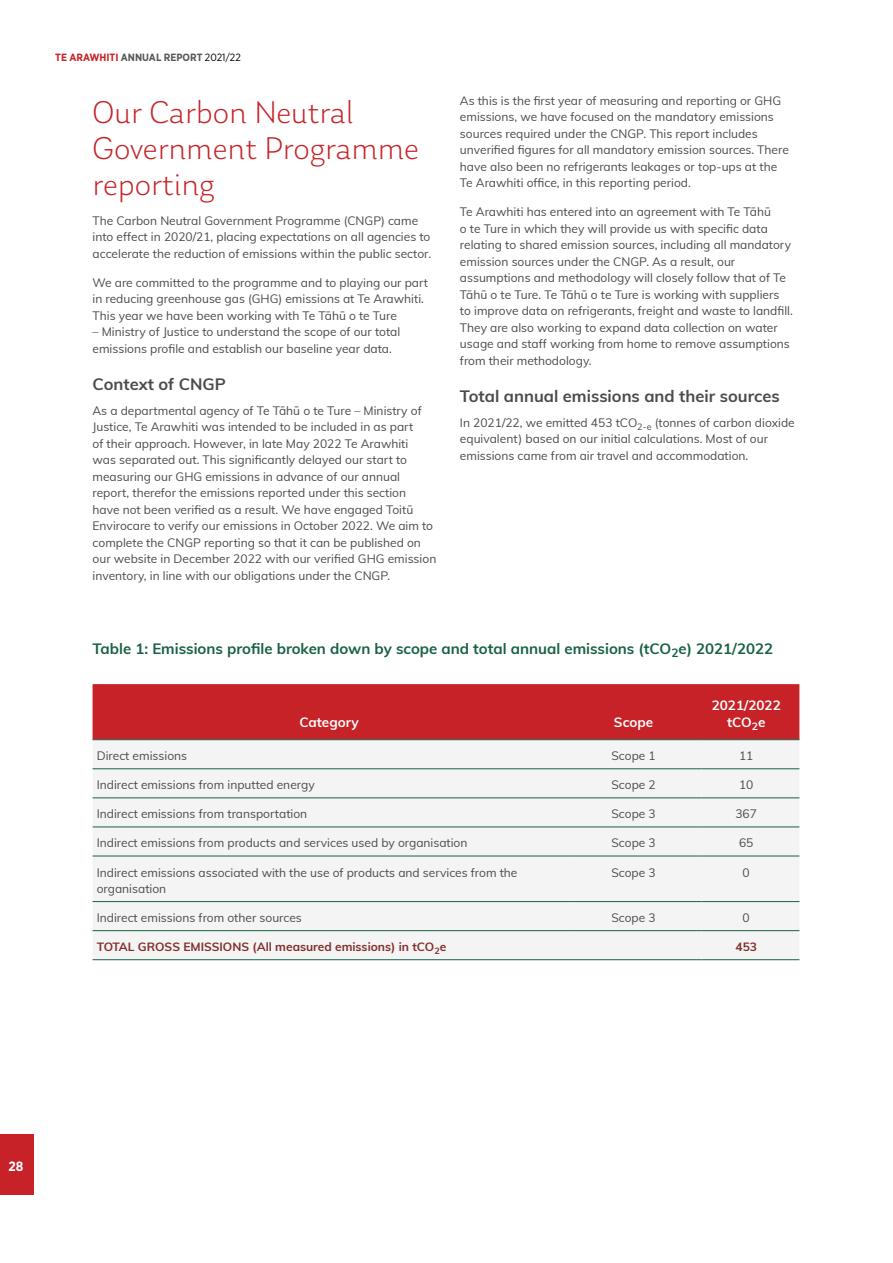
<style>
.page{position:relative;width:893px;height:1263px;background:#fff}
.page>*{position:absolute;margin:0;border:0;box-sizing:border-box;transform-origin:0 0}
.t1{font:300 33px/36px "Laca";color:#c62227}
.t2{font:700 16.5px "Muli";color:#4a4a49}
.t3{font:700 15px "Muli";color:#186143}
.t4{font:700 13.5px/16.5px "Muli";color:#fff;text-align:center}
.t5{font:700 13.5px "Gotham Narrow";color:#fff}
.t6{font:12px/16.5px "Muli";color:#4a4a49}
.t7{font:700 12px "Muli";color:#822e29}
.t8{font:700 10.5px "Gotham Narrow";color:#575756}
.s1{color:#c62227}
.s2{font-weight:400;color:#000}
</style>
<div class="page">
<div style="left:93px;top:684px;width:706px;height:55px;background:#c62227"></div>
<div style="left:93px;top:740px;width:706px;height:219px;background:#f4f4f5"></div>
<hr style="left:93px;top:739px;width:481px;height:1px;background:#186143">
<hr style="left:574px;top:739px;width:128px;height:1px;background:#186143">
<hr style="left:702px;top:739px;width:97px;height:1px;background:#186143">
<hr style="left:93px;top:768px;width:481px;height:1px;background:#186143">
<hr style="left:574px;top:768px;width:128px;height:1px;background:#186143">
<hr style="left:702px;top:768px;width:97px;height:1px;background:#186143">
<hr style="left:93px;top:798px;width:481px;height:1px;background:#186143">
<hr style="left:574px;top:798px;width:128px;height:1px;background:#186143">
<hr style="left:702px;top:798px;width:97px;height:1px;background:#186143">
<hr style="left:93px;top:827px;width:481px;height:1px;background:#186143">
<hr style="left:574px;top:827px;width:128px;height:1px;background:#186143">
<hr style="left:702px;top:827px;width:97px;height:1px;background:#186143">
<hr style="left:93px;top:856px;width:481px;height:1px;background:#186143">
<hr style="left:574px;top:856px;width:128px;height:1px;background:#186143">
<hr style="left:702px;top:856px;width:97px;height:1px;background:#186143">
<hr style="left:93px;top:901px;width:481px;height:1px;background:#186143">
<hr style="left:574px;top:901px;width:128px;height:1px;background:#186143">
<hr style="left:702px;top:901px;width:97px;height:1px;background:#186143">
<hr style="left:93px;top:930px;width:481px;height:1px;background:#186143">
<hr style="left:574px;top:930px;width:128px;height:1px;background:#186143">
<hr style="left:702px;top:930px;width:97px;height:1px;background:#186143">
<hr style="left:93px;top:959px;width:481px;height:1px;background:#186143">
<hr style="left:574px;top:959px;width:128px;height:1px;background:#186143">
<hr style="left:702px;top:959px;width:97px;height:1px;background:#186143">
<div style="left:0;top:1134px;width:34px;height:61px;background:#c62227"></div>
<p class="t8" style="left:55px;top:51px;width:187px"><span class="s1">TE ARAWHITI</span> ANNUAL REPORT <span class="s2">2021/22</span></p>
<h1 class="t1" style="left:93px;top:95px;width:328px">Our Carbon Neutral<br>Government Programme reporting</h1>
<p class="t6" style="left:93px;top:211px;width:340px">The Carbon Neutral Government Programme (CNGP) came into effect in 2020/21, placing expectations on all agencies to accelerate the reduction of emissions within the public sector.</p>
<p class="t6" style="left:93px;top:274px;width:337px">We are committed to the programme and to playing our part in reducing greenhouse gas (GHG) emissions at Te Arawhiti.<br>This year we have been working with Te Tāhū o te Ture</p>
<p class="t6" style="left:93px;top:323px;width:309px">– Ministry of Justice to understand the scope of our total emissions profile and establish our baseline year data.</p>
<h2 class="t2" style="left:93px;top:372px;width:135px">Context of CNGP</h2>
<p class="t6" style="left:93px;top:401px;width:345px">As a departmental agency of Te Tāhū o te Ture – Ministry of Justice, Te Arawhiti was intended to be included in as part<br>of their approach. However, in late May 2022 Te Arawhiti<br>was separated out. This significantly delayed our start to measuring our GHG emissions in advance of our annual report, therefor the emissions reported under this section<br>have not been verified as a result. We have engaged Toitū Envirocare to verify our emissions in October 2022. We aim to complete the CNGP reporting so that it can be published on our website in December 2022 with our verified GHG emission inventory, in line with our obligations under the CNGP.</p>
<p class="t6" style="left:460px;top:91px;width:330px">As this is the first year of measuring and reporting or GHG emissions, we have focused on the mandatory emissions sources required under the CNGP. This report includes unverified figures for all mandatory emission sources. There have also been no refrigerants leakages or top-ups at the Te Arawhiti office, in this reporting period.</p>
<p class="t6" style="left:460px;top:203px;width:334px">Te Arawhiti has entered into an agreement with Te Tāhū<br>o te Ture in which they will provide us with specific data relating to shared emission sources, including all mandatory emission sources under the CNGP. As a result, our assumptions and methodology will closely follow that of Te Tāhū o te Ture. Te Tāhū o te Ture is working with suppliers to improve data on refrigerants, freight and waste to landfill.<br>They are also working to expand data collection on water usage and staff working from home to remove assumptions from their methodology.</p>
<h2 class="t2" style="left:460px;top:384px;width:321px">Total annual emissions and their sources</h2>
<p class="t6" style="left:460px;top:414px;width:336px">In 2021/22, we emitted 453 tCO<sub>2-e</sub> (tonnes of carbon dioxide equivalent) based on our initial calculations. Most of our emissions came from air travel and accommodation.</p>
<p class="t3" style="left:93px;top:638px;width:682px">Table 1: Emissions profile broken down by scope and total annual emissions (tCO<sub>2</sub>e) 2021/2022</p>
<p class="t4" style="left:299px;top:713px;width:61px">Category</p>
<p class="t4" style="left:614px;top:713px;width:41px">Scope</p>
<p class="t4" style="left:712px;top:697px;width:71px">2021/2022 tCO<sub>2</sub>e</p>
<p class="t6" style="left:97px;top:747px;width:92px">Direct emissions</p>
<p class="t6" style="left:611px;top:747px;width:46px">Scope 1</p>
<p class="t6" style="left:739px;top:747px;width:16px">11</p>
<p class="t6" style="left:97px;top:776px;width:219px">Indirect emissions from inputted energy</p>
<p class="t6" style="left:611px;top:776px;width:46px">Scope 2</p>
<p class="t6" style="left:739px;top:776px;width:16px">10</p>
<p class="t6" style="left:97px;top:805px;width:212px">Indirect emissions from transportation</p>
<p class="t6" style="left:611px;top:805px;width:46px">Scope 3</p>
<p class="t6" style="left:735px;top:805px;width:23px">367</p>
<p class="t6" style="left:97px;top:834px;width:372px">Indirect emissions from products and services used by organisation</p>
<p class="t6" style="left:611px;top:834px;width:46px">Scope 3</p>
<p class="t6" style="left:739px;top:834px;width:16px">65</p>
<p class="t6" style="left:97px;top:863px;width:422px">Indirect emissions associated with the use of products and services from the organisation</p>
<p class="t6" style="left:611px;top:863px;width:46px">Scope 3</p>
<p class="t6" style="left:743px;top:863px;width:9px">0</p>
<p class="t6" style="left:97px;top:909px;width:207px">Indirect emissions from other sources</p>
<p class="t6" style="left:611px;top:909px;width:46px">Scope 3</p>
<p class="t6" style="left:743px;top:909px;width:9px">0</p>
<p class="t7" style="left:97px;top:938px;width:351px">TOTAL GROSS EMISSIONS (All measured emissions) in tCO<sub>2</sub>e</p>
<p class="t7" style="left:735px;top:938px;width:23px">453</p>
<p class="t5" style="left:9px;top:1158px;width:16px">28</p>
</div>
